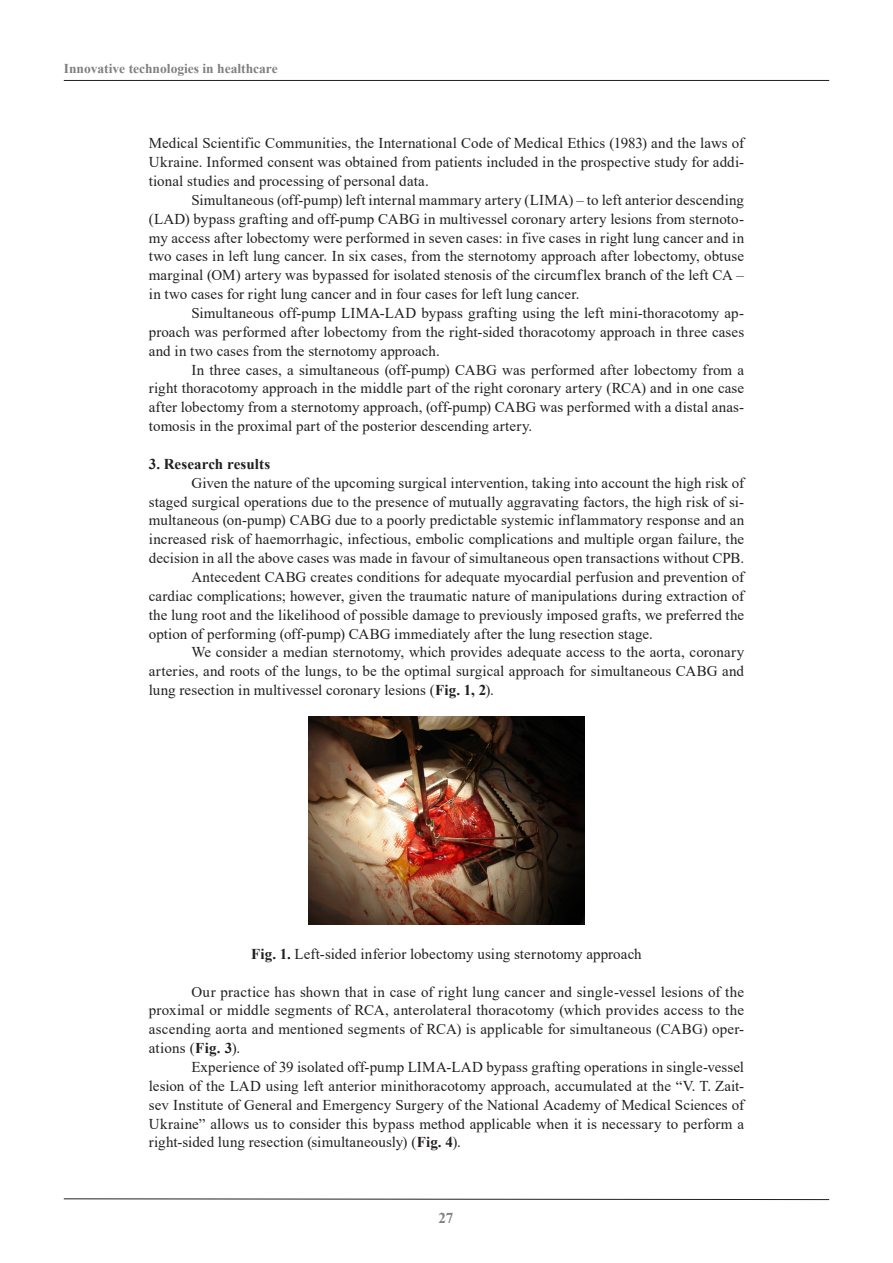
<style>
.page{position:relative;width:893px;height:1263px;background:#fff}
.page>*{position:absolute;margin:0;border:0;box-sizing:border-box;transform-origin:0 0}
.t1{font:15px/18.9px "Times New Roman";letter-spacing:.005em;color:#231f20;text-align:justify}
.t2{font:700 15px "Times New Roman";letter-spacing:.005em;color:#231f20}
.t3{font:700 15px "Times New Roman";color:#7f7f7f}
.t4{font:700 13.5px "Times New Roman";color:#7f7f7f}
.s1{font-weight:700}
</style>
<div class="page">
<svg style="left:63px;top:1198px;width:767px;height:2px;background:#908e8f"></svg>
<hr style="left:64px;top:80px;width:765px;height:1px;background:#231f20">
<img style="left:309px;top:717px;width:275px;height:207px">
<p class="t4" style="left:64px;top:59px;width:215px">Innovative technologies in healthcare</p>
<p class="t1" style="left:149px;top:133px;width:597px">Medical Scientific Communities, the International Code of Medical Ethics (1983) and the laws of Ukraine. Informed consent was obtained from patients included in the prospective study for addi&shy;tional studies and processing of personal data.</p>
<p class="t1" style="left:149px;top:190px;width:597px;text-indent:43px">Simultaneous (off-pump) left internal mammary artery (LIMA) – to left anterior descending (LAD) bypass grafting and off-pump CABG in multivessel coronary artery lesions from sternoto&shy;my access after lobectomy were performed in seven cases: in five cases in right lung cancer and in two cases in left lung cancer. In six cases, from the sternotomy approach after lobectomy, obtuse marginal (OM) artery was bypassed for isolated stenosis of the circumflex branch of the left CA – in two cases for right lung cancer and in four cases for left lung cancer.</p>
<p class="t1" style="left:149px;top:303px;width:597px;text-indent:43px">Simultaneous off-pump LIMA-LAD bypass grafting using the left mini-thoracotomy ap&shy;proach was performed after lobectomy from the right-sided thoracotomy approach in three cases and in two cases from the sternotomy approach.</p>
<p class="t1" style="left:149px;top:360px;width:597px;text-indent:43px">In three cases, a simultaneous (off-pump) CABG was performed after lobectomy from a right thoracotomy approach in the middle part of the right coronary artery (RCA) and in one case after lobectomy from a sternotomy approach, (off-pump) CABG was performed with a distal anas&shy;tomosis in the proximal part of the posterior descending artery.</p>
<p class="t2" style="left:149px;top:453px;width:123px">3. Research results</p>
<p class="t1" style="left:191px;top:473px;width:554px">Given the nature of the upcoming surgical intervention, taking into account the high risk of</p>
<p class="t1" style="left:149px;top:492px;width:597px">staged surgical operations due to the presence of mutually aggravating factors, the high risk of si-</p>
<p class="t1" style="left:149px;top:510px;width:597px">multaneous (on-pump) CABG due to a poorly predictable systemic inflammatory response and an</p>
<p class="t1" style="left:149px;top:529px;width:597px">increased risk of haemorrhagic, infectious, embolic complications and multiple organ failure, the</p>
<p class="t1" style="left:149px;top:548px;width:597px">decision in all the above cases was made in favour of simultaneous open transactions without CPB.</p>
<p class="t1" style="left:191px;top:567px;width:554px">Antecedent CABG creates conditions for adequate myocardial perfusion and prevention of</p>
<p class="t1" style="left:149px;top:586px;width:597px">cardiac complications; however, given the traumatic nature of manipulations during extraction of</p>
<p class="t1" style="left:149px;top:605px;width:597px">the lung root and the likelihood of possible damage to previously imposed grafts, we preferred the</p>
<p class="t1" style="left:149px;top:624px;width:506px">option of performing (off-pump) CABG immediately after the lung resection stage.</p>
<p class="t1" style="left:191px;top:642px;width:554px">We consider a median sternotomy, which provides adequate access to the aorta, coronary</p>
<p class="t1" style="left:149px;top:661px;width:597px">arteries, and roots of the lungs, to be the optimal surgical approach for simultaneous CABG and</p>
<p class="t1" style="left:149px;top:680px;width:347px">lung resection in multivessel coronary lesions (<span class="s1">Fig. 1, 2</span>).</p>
<p class="t1" style="left:251px;top:944px;width:392px"><span class="s1">Fig. 1.</span> Left-sided inferior lobectomy using sternotomy approach</p>
<p class="t1" style="left:149px;top:981px;width:597px;text-indent:43px">Our practice has shown that in case of right lung cancer and single-vessel lesions of the proximal or middle segments of RCA, anterolateral thoracotomy (which provides access to the ascending aorta and mentioned segments of RCA) is applicable for simultaneous (CABG) oper&shy;ations (<span class="s1">Fig. 3</span>).</p>
<p class="t1" style="left:149px;top:1057px;width:597px;text-indent:43px">Experience of 39 isolated off-pump LIMA-LAD bypass grafting operations in single-vessel lesion of the LAD using left anterior minithoracotomy approach, accumulated at the “V. T. Zait&shy;sev Institute of General and Emergency Surgery of the National Academy of Medical Sciences of Ukraine” allows us to consider this bypass method applicable when it is necessary to perform a right-sided lung resection (simultaneously) (<span class="s1">Fig. 4</span>).</p>
<p class="t3" style="left:438px;top:1207px;width:16px">27</p>
</div>
